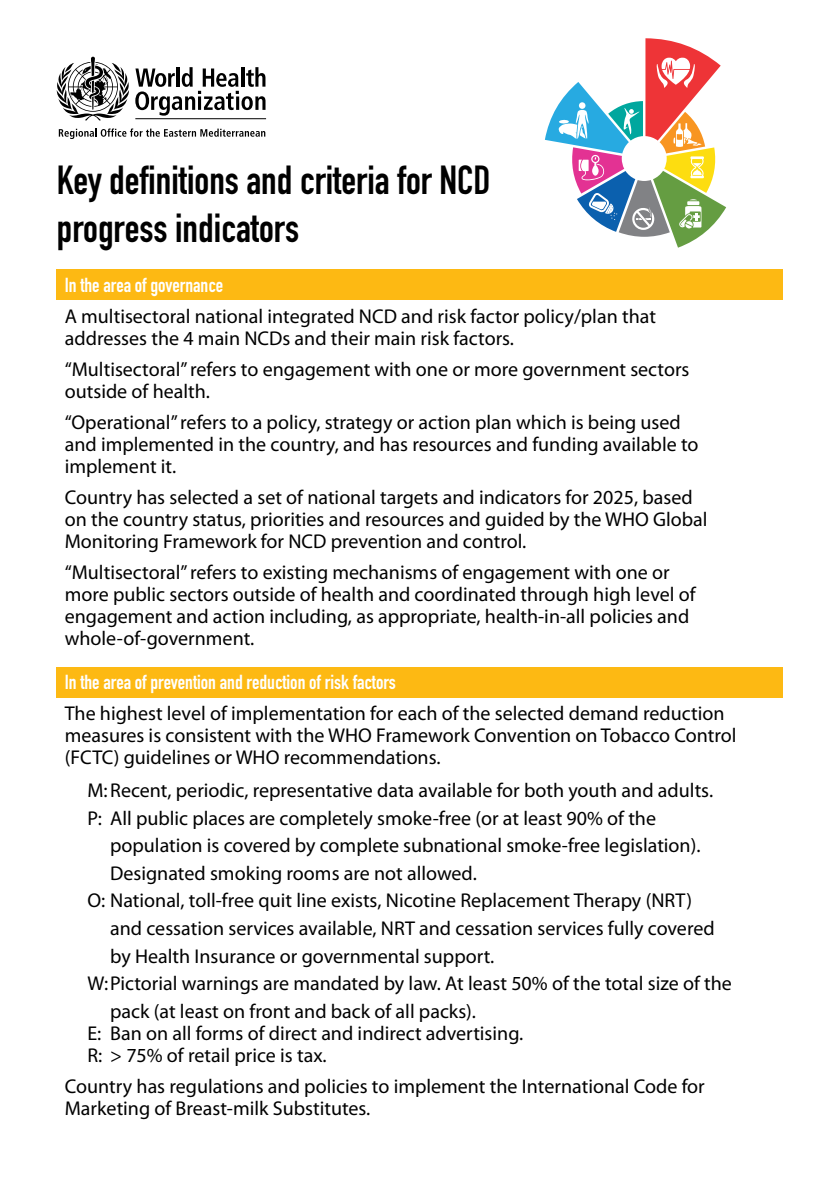
<style>
.page{position:relative;width:840px;height:1191px;background:#fff}
.page>*{position:absolute;margin:0;border:0;box-sizing:border-box;transform-origin:0 0}
.t1{font:40px/48px "DIN Engschrift Std";color:#000}
.t2{font:20px/22px "Myriad Pro";color:#000}
.t3{font:20px "DIN Engschrift Std";color:#fff}
</style>
<div class="page">
<div style="left:57px;top:269px;width:725px;height:31px;background:#fdb913"></div>
<div style="left:57px;top:667px;width:725px;height:30px;background:#fdb913"></div>
<svg style="left:544px;top:38px;width:181px;height:210px"></svg>
<hr style="left:135px;top:118px;width:131px;height:1px;background:#000">
<svg style="left:59px;top:128px;width:206px;height:11px"></svg>
<svg style="left:56px;top:57px;width:209px;height:63px"></svg>
<h1 class="t1" style="left:57px;top:157px;width:435px">Key definitions and criteria for NCD progress indicators</h1>
<p class="t3" style="left:65px;top:273px;width:160px">In the area of governance</p>
<p class="t2" style="left:65px;top:305px;width:592px">A multisectoral national integrated NCD and risk factor policy/plan that addresses the 4 main NCDs and their main risk factors.</p>
<p class="t2" style="left:65px;top:358px;width:626px">“Multisectoral”refers to engagement with one or more government sectors outside of health.</p>
<p class="t2" style="left:65px;top:411px;width:635px">“Operational”refers to a policy, strategy or action plan which is being used and implemented in the country, and has resources and funding available to implement .i t</p>
<p class="t2" style="left:65px;top:486px;width:644px">Country has selected a set of national targets and indicators for 2025, based on the country status, priorities and resources and guided by the WHO Global<br>Monitoring Framework for NCD prevention and control.</p>
<p class="t2" style="left:65px;top:561px;width:632px">“Multisectoral”refers to existing mechanisms of engagement with one or more public sectors outside of health and coordinated through high level of engagement and action including, as appropriate, health i n- -all policies and whole-of-government.</p>
<p class="t3" style="left:65px;top:670px;width:332px">In the area of prevention and reduction of risk factors</p>
<p class="t2" style="left:65px;top:702px;width:673px">The highest level of implementation for each of the selected demand reduction measures is consistent with the WHO Framework Convention on Tobacco Control (FCTC) guidelines or WHO recommendations.</p>
<p class="t2" style="left:87px;top:776px;width:626px;line-height:27.6px">M:Recent, periodic, representative data available for both youth and adults. :P All public places are completely smoke-free (or at least 90% of the</p>
<p class="t2" style="left:110px;top:834px;width:591px">population is covered by complete subnational smoke-free legislation .(</p>
<p class="t2" style="left:110px;top:861px;width:368px">Designated smoking rooms are not allowed.</p>
<p class="t2" style="left:87px;top:889px;width:606px">O: National, toll-free quit line exists, Nicotine Replacement Therapy (NRT(</p>
<p class="t2" style="left:110px;top:917px;width:605px">and cessation services available, NRT and cessation services fully covered</p>
<p class="t2" style="left:110px;top:944px;width:385px">by Health Insurance or governmental support.</p>
<p class="t2" style="left:87px;top:972px;width:645px">W:Pictorial warnings are mandated by law. At least 50% of the total size of the</p>
<p class="t2" style="left:110px;top:999px;width:367px">pack (at least on front and back of all packs .(</p>
<p class="t2" style="left:87px;top:1021px;width:437px">:E Ban on all forms of direct and indirect advertising. :R &gt; 75% of retail price is tax.</p>
<p class="t2" style="left:65px;top:1074px;width:641px">Country has regulations and policies to implement the International Code for<br>Marketing of Breast-milk Substitutes.</p>
</div>
